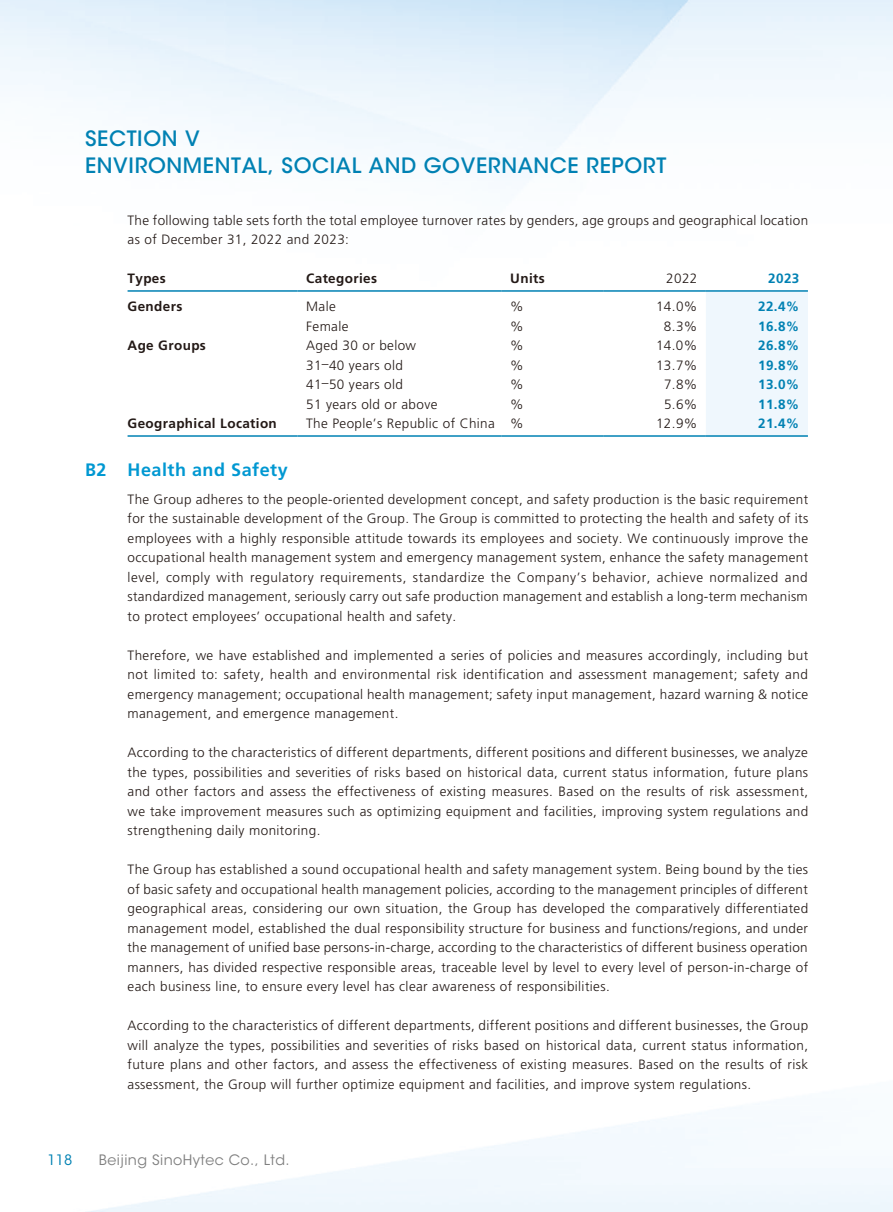
<style>
.page{position:relative;width:893px;height:1212px;background:#fff}
.page>*{position:absolute;margin:0;border:0;box-sizing:border-box;transform-origin:0 0}
.t1{font:500 21px/27px "ITC Avant Garde Std";letter-spacing:.03em;color:#0081b3}
.t2{font:700 18px "Frutiger LT Std";letter-spacing:.03em;color:#0098d2}
.t3{font:14.25px "ITC Avant Garde Std";letter-spacing:.03em;color:#808080}
.t4{font:14.25px "ITC Avant Garde Std";color:#0081b3}
.t5{font:300 13.5px/19.5px "Frutiger LT Std";letter-spacing:.03em;color:#231916;text-align:justify}
.t6{font:700 13.5px "Frutiger LT Std";letter-spacing:.03em;color:#231916}
.t7{font:700 13.5px "Frutiger LT Std";letter-spacing:.03em;color:#0081b3}
</style>
<div class="page">
<div style="left:706px;top:292px;width:102px;height:143px;background:#eff7fd"></div>
<hr style="left:128px;top:290px;width:170px;height:2px;background:#0081b3">
<hr style="left:298px;top:290px;width:204px;height:2px;background:#0081b3">
<hr style="left:502px;top:290px;width:102px;height:2px;background:#0081b3">
<hr style="left:604px;top:290px;width:102px;height:2px;background:#0081b3">
<hr style="left:706px;top:290px;width:102px;height:2px;background:#0081b3">
<hr style="left:128px;top:435px;width:170px;height:2px;background:#0081b3">
<hr style="left:298px;top:435px;width:204px;height:2px;background:#0081b3">
<hr style="left:502px;top:435px;width:102px;height:2px;background:#0081b3">
<hr style="left:604px;top:435px;width:102px;height:2px;background:#0081b3">
<hr style="left:706px;top:435px;width:102px;height:2px;background:#0081b3">
<h1 class="t1" style="left:85px;top:125px;width:583px">SECTION V<br>ENVIRONMENTAL, SOCIAL AND GOVERNANCE REPORT</h1>
<p class="t5" style="left:128px;top:210px;width:682px">The following table sets forth the total employee turnover rates by genders, age groups and geographical location as of December 31, 2022 and 2023:</p>
<p class="t6" style="left:128px;top:271px;width:40px">Types</p>
<p class="t6" style="left:306px;top:271px;width:72px">Categories</p>
<p class="t6" style="left:510px;top:271px;width:36px">Units</p>
<p class="t5" style="left:666px;top:269px;width:33px">2022</p>
<p class="t7" style="left:768px;top:271px;width:33px">2023</p>
<p class="t6" style="left:128px;top:299px;width:56px">Genders</p>
<p class="t5" style="left:306px;top:297px;width:31px">Male</p>
<p class="t5" style="left:510px;top:297px;width:15px">%</p>
<p class="t5" style="left:656px;top:297px;width:43px">14.0%</p>
<p class="t7" style="left:758px;top:299px;width:43px">22.4%</p>
<p class="t5" style="left:306px;top:316px;width:44px">Female</p>
<p class="t5" style="left:510px;top:316px;width:15px">%</p>
<p class="t5" style="left:664px;top:316px;width:35px">8.3%</p>
<p class="t7" style="left:758px;top:318px;width:43px">16.8%</p>
<p class="t6" style="left:128px;top:338px;width:80px">Age Groups</p>
<p class="t5" style="left:306px;top:336px;width:111px">Aged 30 or below</p>
<p class="t5" style="left:510px;top:336px;width:15px">%</p>
<p class="t5" style="left:656px;top:336px;width:43px">14.0%</p>
<p class="t7" style="left:758px;top:338px;width:43px">26.8%</p>
<p class="t5" style="left:306px;top:355px;width:98px">31–40 years old</p>
<p class="t5" style="left:510px;top:355px;width:15px">%</p>
<p class="t5" style="left:656px;top:355px;width:43px">13.7%</p>
<p class="t7" style="left:758px;top:357px;width:43px">19.8%</p>
<p class="t5" style="left:306px;top:375px;width:98px">41–50 years old</p>
<p class="t5" style="left:510px;top:375px;width:15px">%</p>
<p class="t5" style="left:664px;top:375px;width:35px">7.8%</p>
<p class="t7" style="left:758px;top:377px;width:43px">13.0%</p>
<p class="t5" style="left:306px;top:394px;width:133px">51 years old or above</p>
<p class="t5" style="left:510px;top:394px;width:15px">%</p>
<p class="t5" style="left:664px;top:394px;width:35px">5.6%</p>
<p class="t7" style="left:758px;top:396px;width:43px">11.8%</p>
<p class="t6" style="left:128px;top:416px;width:151px">Geographical Location</p>
<p class="t5" style="left:306px;top:414px;width:219px">The People’s Republic of China %</p>
<p class="t5" style="left:656px;top:414px;width:43px">12.9%</p>
<p class="t7" style="left:758px;top:416px;width:43px">21.4%</p>
<h2 class="t2" style="left:85px;top:459px;width:204px">B2 Health and Safety</h2>
<p class="t5" style="left:128px;top:489px;width:682px">The Group adheres to the people-oriented development concept, and safety production is the basic requirement for the sustainable development of the Group. The Group is committed to protecting the health and safety of its employees with a highly responsible attitude towards its employees and society. We continuously improve the occupational health management system and emergency management system, enhance the safety management level, comply with regulatory requirements, standardize the Company’s behavior, achieve normalized and standardized management, seriously carry out safe production management and establish a long-term mechanism to protect employees’ occupational health and safety.</p>
<p class="t5" style="left:128px;top:645px;width:682px">Therefore, we have established and implemented a series of policies and measures accordingly, including but not limited to: safety, health and environmental risk identification and assessment management; safety and emergency management; occupational health management; safety input management, hazard warning &amp; notice management, and emergence management.</p>
<p class="t5" style="left:128px;top:743px;width:682px">According to the characteristics of different departments, different positions and different businesses, we analyze the types, possibilities and severities of risks based on historical data, current status information, future plans and other factors and assess the effectiveness of existing measures. Based on the results of risk assessment, we take improvement measures such as optimizing equipment and facilities, improving system regulations and strengthening daily monitoring.</p>
<p class="t5" style="left:128px;top:860px;width:682px">The Group has established a sound occupational health and safety management system. Being bound by the ties of basic safety and occupational health management policies, according to the management principles of different geographical areas, considering our own situation, the Group has developed the comparatively differentiated management model, established the dual responsibility structure for business and functions/regions, and under the management of unified base persons-in-charge, according to the characteristics of different business operation manners, has divided respective responsible areas, traceable level by level to every level of person-in-charge of each business line, to ensure every level has clear awareness of responsibilities.</p>
<p class="t5" style="left:128px;top:1016px;width:682px">According to the characteristics of different departments, different positions and different businesses, the Group will analyze the types, possibilities and severities of risks based on historical data, current status information, future plans and other factors, and assess the effectiveness of existing measures. Based on the results of risk assessment, the Group will further optimize equipment and facilities, and improve system regulations.</p>
<p class="t4" style="left:48px;top:1151px;width:26px">118</p>
<p class="t3" style="left:99px;top:1151px;width:192px">Beijing SinoHytec Co., Ltd.</p>
</div>
